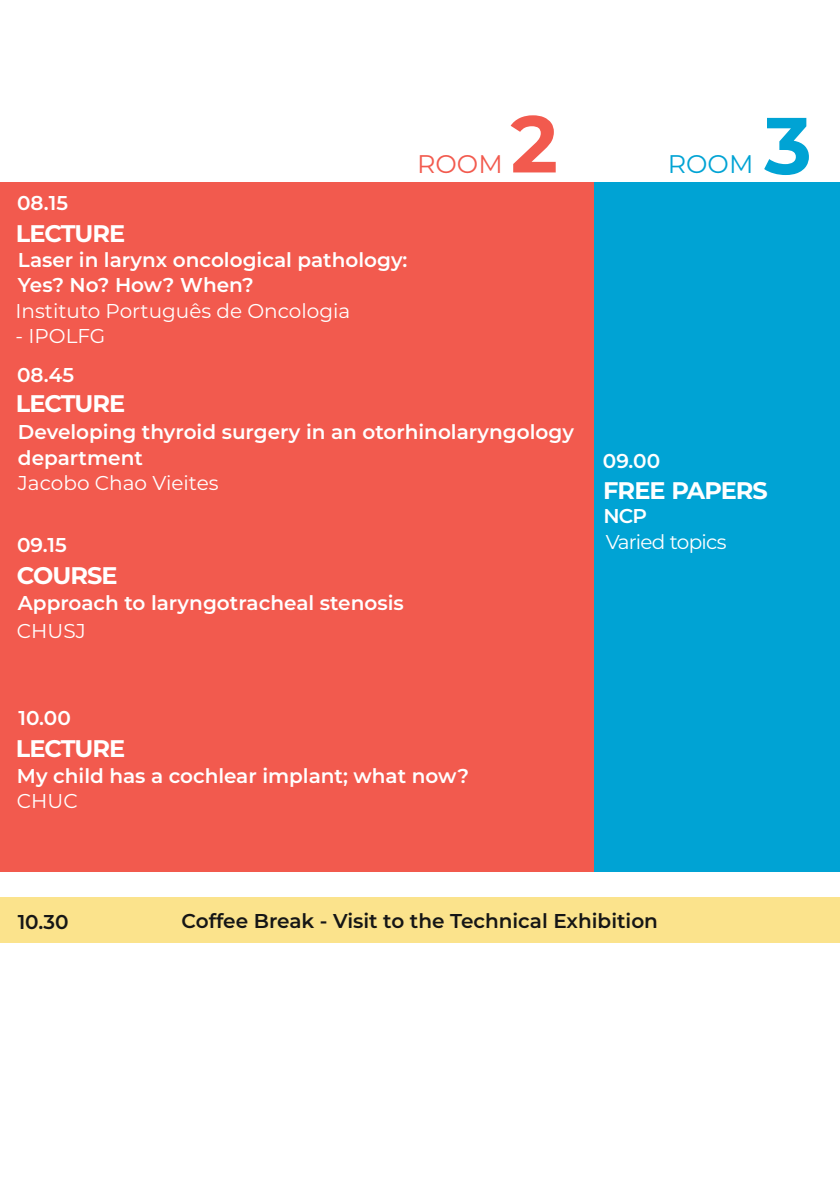
<style>
.page{position:relative;width:840px;height:1191px;background:#fff}
.page>*{position:absolute;margin:0;border:0;box-sizing:border-box;transform-origin:0 0}
.t1{font:700 80.2px "Montserrat";color:#f25a4e}
.t2{font:700 80.2px "Montserrat";color:#00a3d4}
.t3{font:25.4px "Montserrat";color:#f25a4e}
.t4{font:25.4px "Montserrat";color:#00a3d4}
.t5{font:700 24px "Montserrat";letter-spacing:-.04em;color:#fff}
.t6{font:600 20px/25.2px "Montserrat";color:#fff}
.t7{font:20px "Montserrat";color:#fff}
.t8{font:600 20px "Montserrat";color:#151616}
.t9{font:20px "Montserrat";letter-spacing:-.04em;color:#fff}
</style>
<div class="page">
<div style="left:0;top:182px;width:593px;height:689px;background:#f25a4e"></div>
<div style="left:593px;top:182px;width:246px;height:689px;background:#00a3d4"></div>
<div style="left:0;top:897px;width:838px;height:45px;background:#fbe38c"></div>
<p class="t6" style="left:17px;top:190px;width:52px">08.15</p>
<p class="t5" style="left:16px;top:219px;width:111px">LECTURE</p>
<p class="t6" style="left:18px;top:247px;width:391px">Laser in larynx oncological pathology:<br>Yes? No? How? When?</p>
<p class="t7" style="left:16px;top:298px;width:336px">Instituto Português de Oncologia</p>
<p class="t7" style="left:16px;top:323px;width:91px">- IPOLFG</p>
<p class="t6" style="left:17px;top:362px;width:58px">08.45</p>
<p class="t5" style="left:16px;top:389px;width:111px">LECTURE</p>
<p class="t3" style="left:417px;top:148px;width:87px">ROOM</p>
<h1 class="t1" style="left:510px;top:95px;width:49px">2</h1>
<p class="t6" style="left:18px;top:419px;width:557px">Developing thyroid surgery in an otorhinolaryngology department</p>
<p class="t7" style="left:18px;top:471px;width:202px">Jacobo Chao Vieites</p>
<p class="t6" style="left:17px;top:532px;width:51px">09.15</p>
<p class="t5" style="left:17px;top:560px;width:102px">COURSE</p>
<p class="t6" style="left:18px;top:590px;width:387px">Approach to laryngotracheal stenosis</p>
<p class="t7" style="left:17px;top:618px;width:70px">CHUSJ</p>
<p class="t6" style="left:18px;top:705px;width:54px">10.00</p>
<p class="t5" style="left:16px;top:733px;width:111px">LECTURE</p>
<p class="t6" style="left:17px;top:762px;width:453px">My child has a cochlear implant; what now?</p>
<p class="t7" style="left:17px;top:788px;width:62px">CHUC</p>
<p class="t4" style="left:667px;top:148px;width:87px">ROOM</p>
<h1 class="t2" style="left:763px;top:96px;width:49px">3</h1>
<p class="t6" style="left:602px;top:448px;width:59px">09.00</p>
<p class="t5" style="left:603px;top:476px;width:166px">FREE PAPERS</p>
<p class="t6" style="left:603px;top:503px;width:45px">NCP</p>
<p class="t9" style="left:605px;top:529px;width:122px">Varied topics</p>
<p class="t8" style="left:18px;top:909px;width:52px">10.30</p>
<p class="t8" style="left:181px;top:908px;width:477px">Coffee Break - Visit to the Technical Exhibition</p>
</div>
